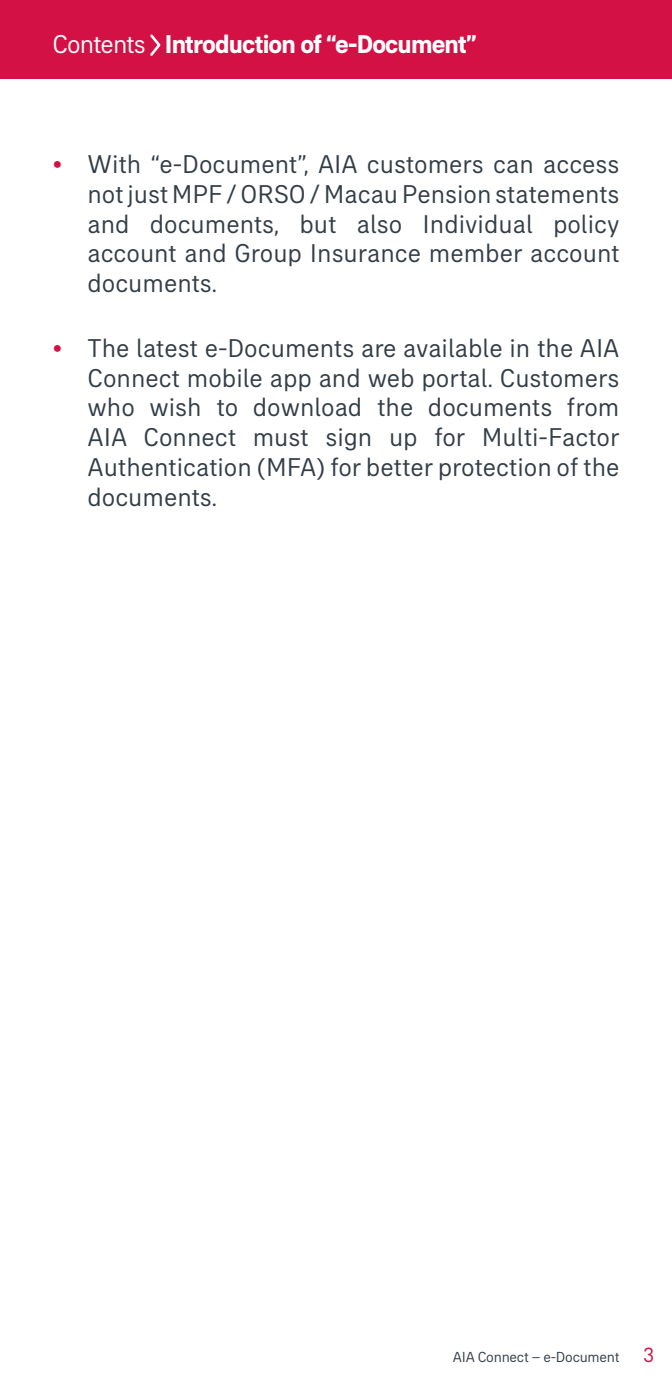
<style>
.page{position:relative;width:672px;height:1379px;background:#fff}
.page>*{position:absolute;margin:0;border:0;box-sizing:border-box;transform-origin:0 0}
.t1{font:26.25px/29.8px "AIA Everest";color:#333d47;text-align:justify}
.t2{font:700 26.25px "AIA Everest";letter-spacing:-.03em;color:#fff}
.t3{font:14.88px "AIA Everest";letter-spacing:-.015em;color:#333d47}
.s1{font-weight:400}
.s2{color:#d31145}
.s3{font-size:21px;color:#d31145}
</style>
<div class="page">
<div style="left:0;top:0;width:672px;height:79px;background:#d31145"></div>
<svg style="left:150px;top:34px;width:11px;height:22px"></svg>
<p class="t2" style="left:52px;top:29px;width:426px"><span class="s1">Contents</span> Introduction of “e-Document”</p>
<p class="t1" style="left:87px;top:149px;width:534px;text-indent:-35px"><span class="s2">•</span> With “e-Document”, AIA customers can access not just MPF / ORSO / Macau Pension statements and documents, but also Individual policy account and Group Insurance member account documents.</p>
<p class="t1" style="left:87px;top:333px;width:534px;text-indent:-35px"><span class="s2">•</span> The latest e-Documents are available in the AIA Connect mobile app and web portal. Customers who wish to download the documents from AIA Connect must sign up for Multi-Factor Authentication (MFA) for better protection of the documents.</p>
<p class="t3" style="left:453px;top:1348px;width:203px">AIA Connect – e-Document <span class="s3">3</span></p>
</div>
